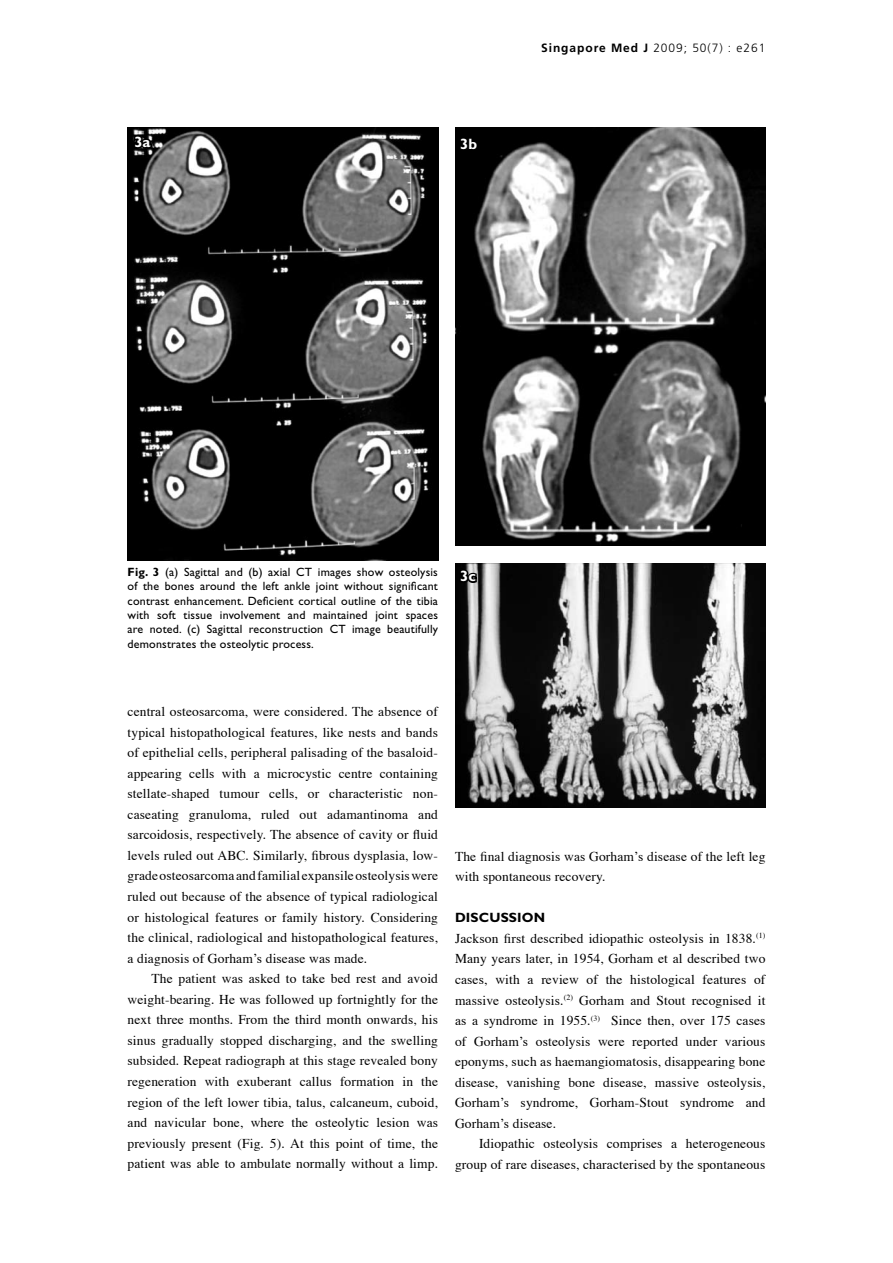
<style>
.page{position:relative;width:893px;height:1263px;background:#fff}
.page>*{position:absolute;margin:0;border:0;box-sizing:border-box;transform-origin:0 0}
.t1{font:700 15px "Gill Sans";color:#fff}
.t2{font:13.5px/20.5px "Times";letter-spacing:.01em;color:#000;text-align:justify}
.t3{font:700 13.5px "Gill Sans";letter-spacing:.01em;color:#000}
.t4{font:12px/14.4px "Gill Sans";letter-spacing:.015em;color:#000;text-align:justify}
.t5{font:300 12px "Frutiger";letter-spacing:.08em;color:#000}
.s1{font-weight:700}
</style>
<div class="page">
<img style="left:128px;top:128px;width:311px;height:433px">
<img style="left:455px;top:128px;width:310px;height:418px">
<svg style="left:132px;top:134px;width:23px;height:16px"></svg>
<img style="left:455px;top:563px;width:311px;height:244px">
<svg style="left:458px;top:568px;width:21px;height:16px"></svg>
<p class="t1" style="left:134px;top:133px;width:18px">3a</p>
<p class="t1" style="left:460px;top:135px;width:19px">3b</p>
<p class="t5" style="left:541px;top:41px;width:226px"><span class="s1">Singapore Med J</span> 2009; 50(7) : e261</p>
<p class="t4" style="left:128px;top:565px;width:312px"><span class="s1">Fig. 3</span> (a) Sagittal and (b) axial CT images show osteolysis of the bones around the left ankle joint without significant contrast enhancement. Deficient cortical outline of the tibia with soft tissue involvement and maintained joint spaces are noted. (c) Sagittal reconstruction CT image beautifully demonstrates the osteolytic process.</p>
<p class="t1" style="left:460px;top:567px;width:17px">3c</p>
<p class="t2" style="left:128px;top:702px;width:312px">central osteosarcoma, were considered. The absence of typical histopathological features, like nests and bands of epithelial cells, peripheral palisading of the basaloid&shy;appearing cells with a microcystic centre containing stellate-shaped tumour cells, or characteristic non&shy;caseating granuloma, ruled out adamantinoma and sarcoidosis, respectively. The absence of cavity or fluid levels ruled out ABC. Similarly, fibrous dysplasia, low&shy;grade osteosarcoma and familial expansile osteolysis were ruled out because of the absence of typical radiological or histological features or family history. Considering the clinical, radiological and histopathological features, a diagnosis of Gorham’s disease was made.</p>
<p class="t2" style="left:128px;top:969px;width:312px;text-indent:24px">The patient was asked to take bed rest and avoid weight-bearing. He was followed up fortnightly for the next three months. From the third month onwards, his sinus gradually stopped discharging, and the swelling subsided. Repeat radiograph at this stage revealed bony regeneration with exuberant callus formation in the region of the left lower tibia, talus, calcaneum, cuboid, and navicular bone, where the osteolytic lesion was previously present (Fig. 5). At this point of time, the patient was able to ambulate normally without a limp.</p>
<p class="t2" style="left:455px;top:847px;width:312px">The final diagnosis was Gorham’s disease of the left leg with spontaneous recovery.</p>
<p class="t3" style="left:455px;top:910px;width:92px">DISCUSSION</p>
<p class="t2" style="left:455px;top:929px;width:312px">Jackson first described idiopathic osteolysis in 1838.<sup>(1)<br></sup>Many years later, in 1954, Gorham et al described two cases, with a review of the histological features of massive osteolysis.<sup>(2)</sup> Gorham and Stout recognised it as a syndrome in 1955.<sup>(3)</sup> Since then, over 175 cases of Gorham’s osteolysis were reported under various eponyms, such as haemangiomatosis, disappearing bone disease, vanishing bone disease, massive osteolysis, Gorham’s syndrome, Gorham-Stout syndrome and Gorham’s disease.</p>
<p class="t2" style="left:455px;top:1134px;width:312px;text-align:right">Idiopathic osteolysis comprises a heterogeneous group of rare diseases, characterised by the spontaneous</p>
</div>
